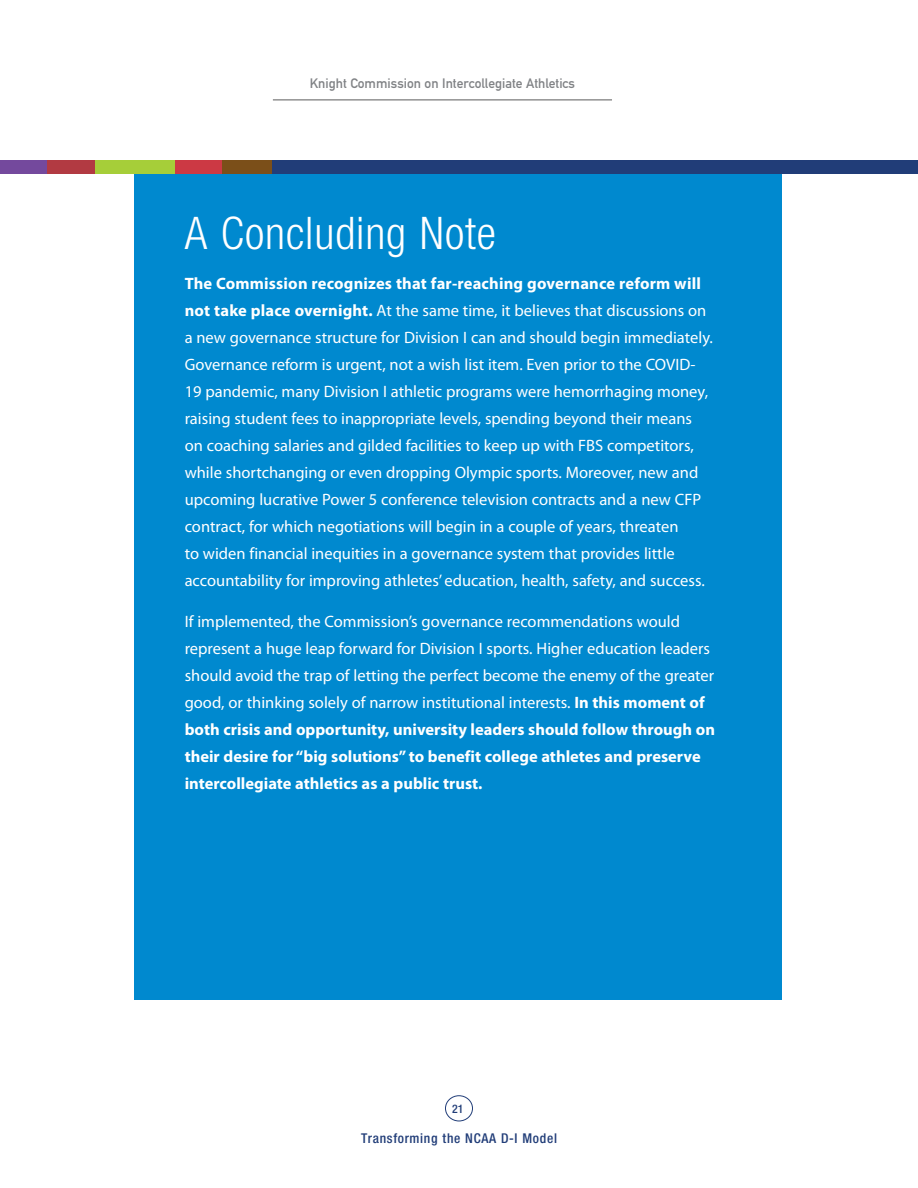
<style>
.page{position:relative;width:918px;height:1188px;background:#fff}
.page>*{position:absolute;margin:0;border:0;box-sizing:border-box;transform-origin:0 0}
.t1{font:300 condensed 45px "Helvetica Neue LT Std";letter-spacing:.02em;color:#fff}
.t2{font:16.5px/27px "Myriad Pro";color:#fff}
.t3{font:700 13.5px "DIN Alternate";color:#808285}
.t4{font:500 condensed 13.5px "Helvetica Neue LT Std";letter-spacing:.05em;color:#213d78}
.t5{font:500 condensed 11.85px "Helvetica Neue LT Std";color:#213d78}
.s1{font-weight:700}
</style>
<div class="page">
<div style="left:445px;top:1095px;width:28px;height:26px;border:1px solid #213d78;border-radius:50%"></div>
<hr style="left:273px;top:100px;width:339px;height:1px;background:#5a5a5a">
<div style="left:134px;top:173px;width:648px;height:827px;background:#0089cf"></div>
<div style="left:271px;top:160px;width:647px;height:13px;background:#213d78"></div>
<div style="left:47px;top:160px;width:49px;height:13px;background:#b23a42"></div>
<div style="left:174px;top:160px;width:49px;height:13px;background:#cc3944"></div>
<div style="left:222px;top:160px;width:50px;height:13px;background:#7b4f19"></div>
<div style="left:0;top:160px;width:47px;height:13px;background:#74499d"></div>
<div style="left:95px;top:160px;width:80px;height:13px;background:#a6ce39"></div>
<p class="t3" style="left:310px;top:73px;width:267px">Knight Commission on Intercollegiate Athletics</p>
<h1 class="t1" style="left:185px;top:207px;width:313px">A Concluding Note</h1>
<p class="t2" style="left:185px;top:271px;width:530px"><span class="s1">The Commission recognizes that far-reaching governance reform will not take place overnight.</span> At the same time, it believes that discussions on a new governance structure for Division I can and should begin immediately.<br>Governance reform is urgent, not a wish list item. Even prior to the COVID-19 pandemic, many Division I athletic programs were hemorrhaging money, raising student fees to inappropriate levels, spending beyond their means on coaching salaries and gilded facilities to keep up with FBS competitors, while shortchanging or even dropping Olympic sports. Moreover, new and upcoming lucrative Power 5 conference television contracts and a new CFP contract, for which negotiations will begin in a couple of years, threaten<br>to widen financial inequities in a governance system that provides little accountability for improving athletes’ education, health, safety, and success.</p>
<p class="t2" style="left:185px;top:608px;width:532px">If implemented, the Commission’s governance recommendations would represent a huge leap forward for Division I sports. Higher education leaders should avoid the trap of letting the perfect become the enemy of the greater good, or thinking solely of narrow institutional interests. <span class="s1">In this moment of both crisis and opportunity, university leaders should follow through on their desire for “big solutions” to benefit college athletes and preserve intercollegiate athletics as a public trust.</span></p>
<p class="t5" style="left:452px;top:1101px;width:13px">21</p>
<p class="t4" style="left:361px;top:1130px;width:197px">Transforming the NCAA D-I Model</p>
</div>
